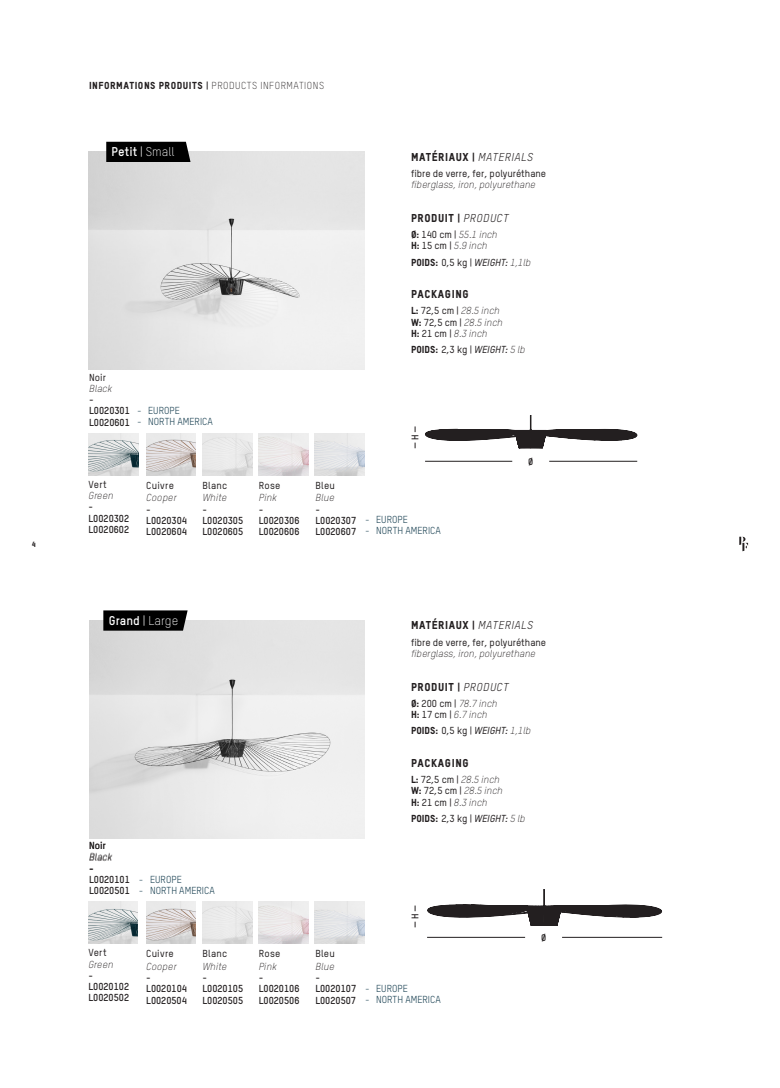
<style>
.page{position:relative;width:780px;height:1088px;background:#fff}
.page>*{position:absolute;margin:0;border:0;box-sizing:border-box;transform-origin:0 0}
.t1{font:700 12.5px "TSTAR";letter-spacing:.005em;color:#fff}
.t2{font:11.25px "TSTAR Headline";letter-spacing:.05em;color:#231f20}
.Texte_standart{font:italic 300 10px/11.2px "TSTAR";color:#231f20}
.Texte_standart-2{font:700 10px "TSTAR";color:#231f20}
.Texte_standart-3{font:500 10px/12.5px "TSTAR";color:#231f20}
.t3{font:italic 500 10px "TSTAR";color:#231f20}
.Texte_standart-4{font:10px "TSTAR";color:#143c4e}
.t4{font:10px "TSTAR Headline";letter-spacing:.05em;color:#231f20}
.Technique{font:700 9.5px "TSTAR";color:#231f20}
.t5{font:7.5px "TSTAR Headline";color:#231f20}
.s1{font-family:"TSTAR";font-weight:700}
.s2{font-family:"TSTAR";font-weight:300}
.s3{font-weight:400}
.s4{font-weight:300}
.s5{font-weight:500;font-style:normal}
.s6{font-weight:300;font-style:italic}
.s7{font-family:"TSTAR";font-style:italic}
.s8{font-family:"TSTAR Headline";font-weight:400;font-style:normal}
.s9{font-style:normal}
</style>
<div class="page">
<svg style="left:739px;top:537px;width:9px;height:14px"></svg>
<img style="left:88px;top:902px;width:50px;height:42px">
<img style="left:259px;top:902px;width:49px;height:42px">
<img style="left:146px;top:902px;width:50px;height:42px">
<img style="left:315px;top:902px;width:49px;height:42px">
<img style="left:202px;top:902px;width:50px;height:42px">
<img style="left:89px;top:152px;width:275px;height:218px">
<img style="left:89px;top:620px;width:276px;height:218px">
<hr style="left:425px;top:461px;width:86px;height:1px;background:#231f20">
<hr style="left:549px;top:461px;width:87px;height:1px;background:#231f20">
<svg style="left:425px;top:415px;width:212px;height:33px"></svg>
<hr style="left:427px;top:937px;width:97px;height:1px;background:#231f20">
<hr style="left:562px;top:937px;width:99px;height:1px;background:#231f20">
<svg style="left:427px;top:889px;width:234px;height:36px"></svg>
<div style="left:106px;top:142px;width:84px;height:20px;background:#000"></div>
<svg style="left:103px;top:610px;width:85px;height:21px;background:#101010"></svg>
<img style="left:88px;top:433px;width:50px;height:42px">
<img style="left:259px;top:433px;width:49px;height:42px">
<img style="left:146px;top:433px;width:50px;height:42px">
<img style="left:315px;top:433px;width:49px;height:42px">
<img style="left:202px;top:433px;width:50px;height:42px">
<p class="t5" style="left:32px;top:539px;width:5px">4</p>
<p class="t4" style="left:89px;top:79px;width:237px">INFORMATIONS PRODUITS <span class="s1">|</span> <span class="s2">PRODUCTS INFORMATIONS</span></p>
<p class="t1" style="left:111px;top:144px;width:64px">Petit <span class="s3">|</span> <span class="s4">Small</span></p>
<p class="Texte_standart" style="left:89px;top:371px;width:24px"><span class="s5">Noir<br></span>Black</p>
<p class="Texte_standart-2" style="left:89px;top:393px;width:6px">-</p>
<p class="Texte_standart-2" style="left:89px;top:404px;width:42px">L0020301</p>
<p class="Texte_standart-2" style="left:89px;top:416px;width:42px">L0020601</p>
<p class="Texte_standart-4" style="left:137px;top:404px;width:44px">- EUROPE</p>
<p class="Texte_standart-4" style="left:137px;top:415px;width:77px">- NORTH AMERICA</p>
<p class="Texte_standart" style="left:88px;top:478px;width:26px"><span class="s5">Vert<br></span>Green</p>
<p class="Texte_standart-2" style="left:88px;top:500px;width:6px">-</p>
<p class="Texte_standart-2" style="left:88px;top:512px;width:42px">L0020302</p>
<p class="Texte_standart-2" style="left:88px;top:523px;width:42px">L0020602</p>
<p class="Texte_standart-3" style="left:146px;top:479px;width:32px">Cuivre<br><span class="s6">Cooper</span></p>
<p class="Texte_standart-2" style="left:146px;top:503px;width:6px">-</p>
<p class="Texte_standart-2" style="left:146px;top:514px;width:42px">L0020304</p>
<p class="Texte_standart-2" style="left:146px;top:525px;width:42px">L0020604</p>
<p class="Texte_standart-3" style="left:202px;top:479px;width:26px">Blanc<br><span class="s6">White</span></p>
<p class="Texte_standart-2" style="left:202px;top:503px;width:6px">-</p>
<p class="Texte_standart-2" style="left:202px;top:514px;width:42px">L0020305</p>
<p class="Texte_standart-2" style="left:202px;top:525px;width:42px">L0020605</p>
<p class="Texte_standart-3" style="left:259px;top:479px;width:23px">Rose<br><span class="s6">Pink</span></p>
<p class="Texte_standart-2" style="left:259px;top:503px;width:6px">-</p>
<p class="Texte_standart-2" style="left:259px;top:514px;width:42px">L0020306</p>
<p class="Texte_standart-2" style="left:259px;top:525px;width:42px">L0020606</p>
<p class="t2" style="left:411px;top:150px;width:123px">MATÉRIAUX | <span class="s7">MATERIALS</span></p>
<p class="Texte_standart-3" style="left:411px;top:167px;width:137px">fibre de verre, fer, polyuréthane</p>
<p class="Texte_standart" style="left:411px;top:179px;width:126px">fiberglass, iron, polyurethane</p>
<p class="t2" style="left:411px;top:211px;width:99px">PRODUIT | <span class="s7">PRODUCT</span></p>
<p class="Texte_standart" style="left:411px;top:229px;width:88px"><span class="s8">Ø:</span> <span class="s5">140 cm |</span> 55.1 inch</p>
<p class="Texte_standart" style="left:411px;top:240px;width:78px"><span class="s8">H:</span> <span class="s5">15 cm |</span> 5.9 inch</p>
<p class="t3" style="left:411px;top:256px;width:121px"><span class="s8">POIDS:</span> <span class="s9">0,5 kg |</span> WEIGHT: <span class="s4">1,1lb</span></p>
<p class="t2" style="left:411px;top:287px;width:59px">PACKAGING</p>
<p class="Texte_standart" style="left:411px;top:305px;width:90px"><span class="s8">L:</span> <span class="s5">72,5 cm |</span> 28.5 inch</p>
<p class="Texte_standart" style="left:411px;top:316px;width:93px"><span class="s8">W:</span> <span class="s5">72,5 cm |</span> 28.5 inch</p>
<p class="Texte_standart" style="left:411px;top:328px;width:78px"><span class="s8">H:</span> <span class="s5">21 cm |</span> 8.3 inch</p>
<p class="t3" style="left:411px;top:343px;width:116px"><span class="s8">POIDS:</span> <span class="s9">2,3 kg |</span> WEIGHT: <span class="s4">5 lb</span></p>
<p class="Technique" style="left:409px;top:440px;width:7px;rotate:-90deg">H</p>
<p class="Texte_standart-3" style="left:315px;top:479px;width:21px">Bleu<br><span class="s6">Blue</span></p>
<p class="Texte_standart-2" style="left:315px;top:503px;width:6px">-</p>
<p class="Texte_standart-2" style="left:315px;top:514px;width:42px">L0020307</p>
<p class="Texte_standart-2" style="left:315px;top:525px;width:42px">L0020607</p>
<p class="Texte_standart-4" style="left:365px;top:513px;width:44px">- EUROPE</p>
<p class="Texte_standart-4" style="left:365px;top:525px;width:77px">- NORTH AMERICA</p>
<p class="Technique" style="left:528px;top:456px;width:7px">Ø</p>
<p class="t1" style="left:109px;top:612px;width:71px">Grand <span class="s3">|</span> <span class="s4">Large</span></p>
<p class="Texte_standart" style="left:89px;top:840px;width:24px"><span class="s5">Noir<br></span>Black</p>
<p class="Texte_standart-2" style="left:89px;top:862px;width:6px">-</p>
<p class="Texte_standart-2" style="left:89px;top:873px;width:42px">L0020101</p>
<p class="Texte_standart-2" style="left:89px;top:884px;width:42px">L0020501</p>
<p class="Texte_standart-4" style="left:139px;top:873px;width:44px">- EUROPE</p>
<p class="Texte_standart-4" style="left:139px;top:884px;width:77px">- NORTH AMERICA</p>
<p class="Texte_standart" style="left:88px;top:947px;width:26px"><span class="s5">Vert<br></span>Green</p>
<p class="Texte_standart-2" style="left:88px;top:969px;width:6px">-</p>
<p class="Texte_standart-2" style="left:88px;top:980px;width:42px">L0020102</p>
<p class="Texte_standart-2" style="left:88px;top:991px;width:42px">L0020502</p>
<p class="Texte_standart-3" style="left:146px;top:947px;width:32px">Cuivre<br><span class="s6">Cooper</span></p>
<p class="Texte_standart-2" style="left:146px;top:971px;width:6px">-</p>
<p class="Texte_standart-2" style="left:146px;top:982px;width:42px">L0020104</p>
<p class="Texte_standart-2" style="left:146px;top:994px;width:42px">L0020504</p>
<p class="Texte_standart-3" style="left:202px;top:947px;width:26px">Blanc<br><span class="s6">White</span></p>
<p class="Texte_standart-2" style="left:202px;top:971px;width:6px">-</p>
<p class="Texte_standart-2" style="left:202px;top:982px;width:42px">L0020105</p>
<p class="Texte_standart-2" style="left:202px;top:994px;width:42px">L0020505</p>
<p class="Texte_standart-3" style="left:259px;top:947px;width:23px">Rose<br><span class="s6">Pink</span></p>
<p class="Texte_standart-2" style="left:259px;top:971px;width:6px">-</p>
<p class="Texte_standart-2" style="left:259px;top:982px;width:42px">L0020106</p>
<p class="Texte_standart-2" style="left:259px;top:994px;width:42px">L0020506</p>
<p class="t2" style="left:411px;top:618px;width:123px">MATÉRIAUX | <span class="s7">MATERIALS</span></p>
<p class="Texte_standart-3" style="left:411px;top:635px;width:137px">fibre de verre, fer, polyuréthane</p>
<p class="Texte_standart" style="left:411px;top:647px;width:126px">fiberglass, iron, polyurethane</p>
<p class="t2" style="left:411px;top:679px;width:99px">PRODUIT | <span class="s7">PRODUCT</span></p>
<p class="Texte_standart" style="left:411px;top:697px;width:88px"><span class="s8">Ø:</span> <span class="s5">200 cm |</span> 78.7 inch</p>
<p class="Texte_standart" style="left:411px;top:709px;width:78px"><span class="s8">H:</span> <span class="s5">17 cm |</span> 6.7 inch</p>
<p class="t3" style="left:411px;top:724px;width:121px"><span class="s8">POIDS:</span> <span class="s9">0,5 kg |</span> WEIGHT: <span class="s4">1,1lb</span></p>
<p class="t2" style="left:411px;top:756px;width:59px">PACKAGING</p>
<p class="Texte_standart" style="left:411px;top:774px;width:90px"><span class="s8">L:</span> <span class="s5">72,5 cm |</span> 28.5 inch</p>
<p class="Texte_standart" style="left:411px;top:785px;width:93px"><span class="s8">W:</span> <span class="s5">72,5 cm |</span> 28.5 inch</p>
<p class="Texte_standart" style="left:411px;top:796px;width:78px"><span class="s8">H:</span> <span class="s5">21 cm |</span> 8.3 inch</p>
<p class="t3" style="left:411px;top:812px;width:116px"><span class="s8">POIDS:</span> <span class="s9">2,3 kg |</span> WEIGHT: <span class="s4">5 lb</span></p>
<p class="Technique" style="left:409px;top:919px;width:7px;rotate:-90deg">H</p>
<p class="Texte_standart-3" style="left:315px;top:947px;width:21px">Bleu<br><span class="s6">Blue</span></p>
<p class="Texte_standart-2" style="left:315px;top:971px;width:6px">-</p>
<p class="Texte_standart-2" style="left:315px;top:982px;width:42px">L0020107</p>
<p class="Texte_standart-2" style="left:315px;top:994px;width:42px">L0020507</p>
<p class="Texte_standart-4" style="left:365px;top:982px;width:44px">- EUROPE</p>
<p class="Texte_standart-4" style="left:365px;top:994px;width:77px">- NORTH AMERICA</p>
<p class="Technique" style="left:541px;top:932px;width:7px">Ø</p>
</div>
